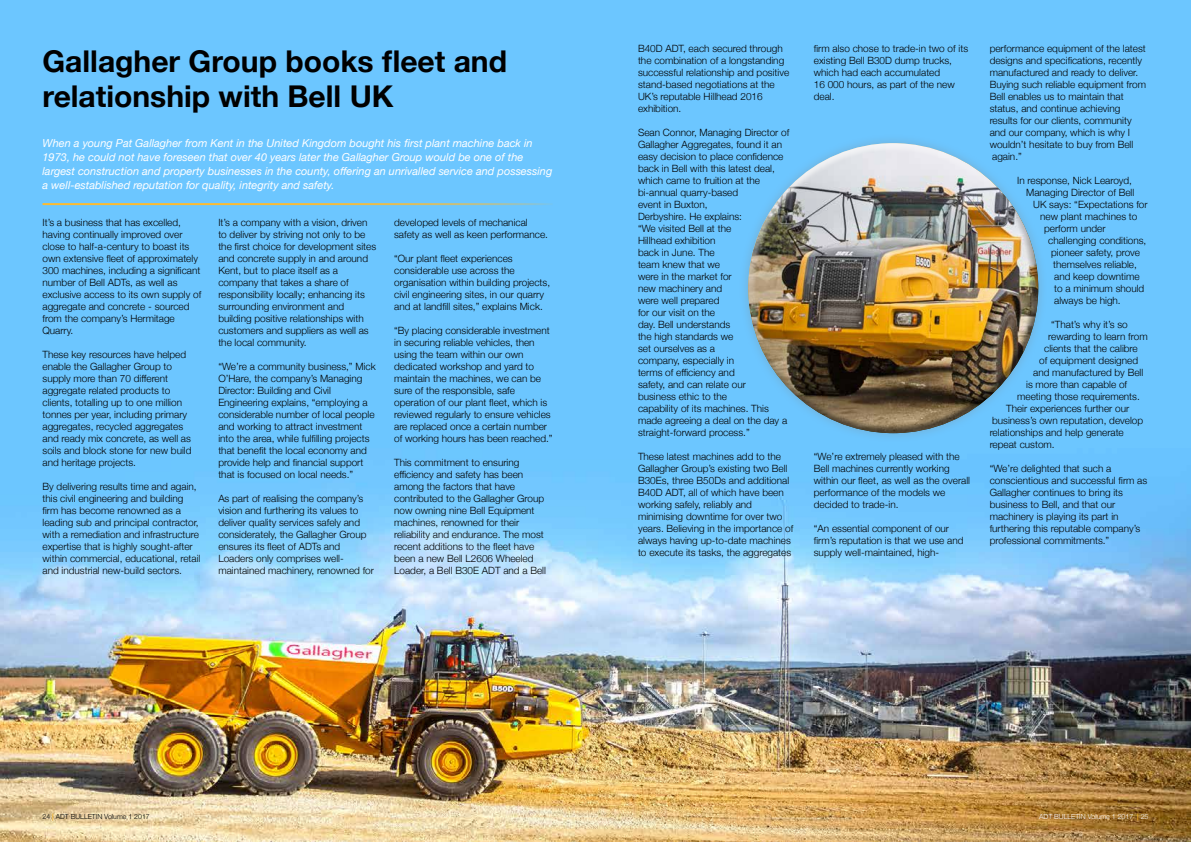
<style>
.page{position:relative;width:1191px;height:842px;background:#fff}
.page>*{position:absolute;margin:0;border:0;box-sizing:border-box;transform-origin:0 0}
.t1{font:700 30px/35px "Helvetica Neue";color:#000}
.t2{font:italic 11px/14px "Helvetica Neue";color:#fff}
.t3{font:300 10px/12px "Helvetica Neue";color:#000}
.t4{font:300 7px "Helvetica Neue";color:#000}
.t5{font:300 7px "Helvetica Neue";color:#fff}
.s1{font-weight:700;color:#fdbb30}
</style>
<div class="page">
<img style="left:0;top:0;width:1191px;height:842px">
<hr style="left:43px;top:203px;width:510px;height:2px;background:#fdbb30">
<div style="left:738px;top:134px;width:309px;height:308px;background:#6cc6ff"></div>
<div style="left:746px;top:142px;width:277px;height:218px;background:#fff;opacity:.75"></div>
<div style="left:753px;top:189px;width:285px;height:245px;background:#000;opacity:.54"></div>
<h1 class="t1" style="left:43px;top:44px;width:466px">Gallagher Group books fleet and relationship with Bell UK</h1>
<p class="t2" style="left:43px;top:137px;width:511px">When a young Pat Gallagher from Kent in the United Kingdom bought his first plant machine back in 1973, he could not have foreseen that over 40 years later the Gallagher Group would be one of the largest construction and property businesses in the county, offering an unrivalled service and possessing a well-established reputation for quality, integrity and safety.</p>
<p class="t3" style="left:43px;top:216px;width:160px">It’s a business that has excelled, having continually improved over close to half-a-century to boast its own extensive fleet of approximately<br>300 machines, including a significant number of Bell ADTs, as well as exclusive access to its own supply of aggregate and concrete - sourced from the company’s Hermitage<br>Quarry.</p>
<p class="t3" style="left:43px;top:348px;width:150px">These key resources have helped enable the Gallagher Group to supply more than 70 different aggregate related products to clients, totalling up to one million tonnes per year, including primary aggregates, recycled aggregates and ready mix concrete, as well as soils and block stone for new build and heritage projects.</p>
<p class="t3" style="left:43px;top:480px;width:159px">By delivering results time and again, this civil engineering and building firm has become renowned as a leading sub and principal contractor, with a remediation and infrastructure expertise that is highly sought-after within commercial, educational, retail and industrial new-build sectors.</p>
<p class="t3" style="left:218px;top:216px;width:159px">It’s a company with a vision, driven to deliver by striving not only to be the first choice for development sites and concrete supply in and around Kent, but to place itself as a company that takes a share of responsibility locally; enhancing its surrounding environment and building positive relationships with customers and suppliers as well as the local community.</p>
<p class="t3" style="left:218px;top:360px;width:159px">“We’re a community business,” Mick O’Hare, the company’s Managing Director: Building and Civil Engineering explains, “employing a considerable number of local people and working to attract investment into the area, while fulfilling projects that benefit the local economy and provide help and financial support that is focused on local needs.”</p>
<p class="t3" style="left:218px;top:492px;width:157px">As part of realising the company’s vision and furthering its values to deliver quality services safely and considerately, the Gallagher Group ensures its fleet of ADTs and Loaders only comprises well&shy;maintained machinery, renowned for</p>
<p class="t3" style="left:394px;top:216px;width:155px">developed levels of mechanical safety as well as keen performance.</p>
<p class="t3" style="left:394px;top:252px;width:157px">“Our plant fleet experiences considerable use across the organisation within building projects, civil engineering sites, in our quarry and at landfill sites,” explains Mick.</p>
<p class="t3" style="left:394px;top:324px;width:160px">“By placing considerable investment in securing reliable vehicles, then using the team within our own dedicated workshop and yard to maintain the machines, we can be sure of the responsible, safe operation of our plant fleet, which is reviewed regularly to ensure vehicles are replaced once a certain number of working hours has been reached.”</p>
<p class="t3" style="left:394px;top:456px;width:153px">This commitment to ensuring efficiency and safety has been among the factors that have contributed to the Gallagher Group now owning nine Bell Equipment machines, renowned for their reliability and endurance. The most recent additions to the fleet have been a new Bell L2606 Wheeled<br>Loader, a Bell B30E ADT and a Bell</p>
<p class="t3" style="left:638px;top:42px;width:153px">B40D ADT, each secured through the combination of a longstanding successful relationship and positive stand-based negotiations at the<br>UK’s reputable Hillhead 2016 exhibition.</p>
<p class="t3" style="left:638px;top:126px;width:153px">Sean Connor, Managing Director of<br>Gallagher Aggregates, found it an easy decision to place confidence back in Bell with this latest deal, which came to fruition at the bi-annual quarry-based<br>event in Buxton,<br>Derbyshire. He explains:<br>“We visited Bell at the<br>Hillhead exhibition<br>back in June. The<br>team knew that we<br>were in the market for<br>new machinery and<br>were well prepared<br>for our visit on the<br>day. Bell understands<br>the high standards we<br>set ourselves as a<br>company, especially in<br>terms of efficiency and<br>safety, and can relate our<br>business ethic to the<br>capability of its machines. This made agreeing a deal on the day a straight-forward process.”</p>
<p class="t3" style="left:638px;top:450px;width:157px">These latest machines add to the Gallagher Group’s existing two Bell B30Es, three B50Ds and additional B40D ADT, all of which have been working safely, reliably and minimising downtime for over two years. Believing in the importance of always having up-to-date machines to execute its tasks, the aggregates</p>
<p class="t3" style="left:814px;top:42px;width:156px">firm also chose to trade-in two of its existing Bell B30D dump trucks, which had each accumulated<br>16 000 hours, as part of the new deal.</p>
<p class="t3" style="left:814px;top:450px;width:158px">“We’re extremely pleased with the<br>Bell machines currently working within our fleet, as well as the overall performance of the models we decided to trade-in.</p>
<p class="t3" style="left:814px;top:522px;width:151px">“An essential component of our firm’s reputation is that we use and supply well-maintained, high-</p>
<p class="t3" style="left:989px;top:42px;width:158px">performance equipment of the latest designs and specifications, recently manufactured and ready to deliver.<br>Buying such reliable equipment from<br>Bell enables us to maintain that status, and continue achieving results for our clients, community and our company, which is why I wouldn’t hesitate to buy from Bell again.”</p>
<p class="t3" style="left:1017px;top:174px;width:116px">In response, Nick Learoyd,</p>
<p class="t3" style="left:1026px;top:186px;width:110px">Managing Director of Bell</p>
<p class="t3" style="left:1033px;top:198px;width:116px">UK says: “Expectations for</p>
<p class="t3" style="left:1040px;top:210px;width:99px">new plant machines to</p>
<p class="t3" style="left:1044px;top:222px;width:63px">perform under</p>
<p class="t3" style="left:1048px;top:234px;width:100px">challenging conditions,</p>
<p class="t3" style="left:1051px;top:246px;width:90px">pioneer safety, prove</p>
<p class="t3" style="left:1053px;top:258px;width:85px">themselves reliable,</p>
<p class="t3" style="left:1054px;top:270px;width:87px">and keep downtime</p>
<p class="t3" style="left:1054px;top:282px;width:92px">to a minimum should</p>
<p class="t3" style="left:1054px;top:294px;width:68px">always be high.</p>
<p class="t3" style="left:1051px;top:318px;width:78px">“That’s why it’s so</p>
<p class="t3" style="left:1048px;top:330px;width:101px">rewarding to learn from</p>
<p class="t3" style="left:1044px;top:342px;width:95px">clients that the calibre</p>
<p class="t3" style="left:1039px;top:354px;width:100px">of equipment designed</p>
<p class="t3" style="left:1033px;top:366px;width:112px">and manufactured by Bell</p>
<p class="t3" style="left:1026px;top:378px;width:102px">is more than capable of</p>
<p class="t3" style="left:1017px;top:390px;width:124px">meeting those requirements.</p>
<p class="t3" style="left:1006px;top:402px;width:125px">Their experiences further our</p>
<p class="t3" style="left:992px;top:414px;width:152px">business’s own reputation, develop</p>
<p class="t3" style="left:989px;top:426px;width:136px">relationships and help generate</p>
<p class="t3" style="left:989px;top:438px;width:67px">repeat custom.</p>
<p class="t3" style="left:989px;top:462px;width:159px">“We’re delighted that such a conscientious and successful firm as<br>Gallagher continues to bring its business to Bell, and that our machinery is playing its part in furthering this reputable company’s professional commitments.”</p>
<p class="t4" style="left:43px;top:811px;width:109px">24 <span class="s1">|</span> ADT BULLETIN Volume 1 2017</p>
<p class="t5" style="left:1039px;top:811px;width:111px">ADT BULLETIN Volume 1 2017 <span class="s1">|</span> 25</p>
</div>
